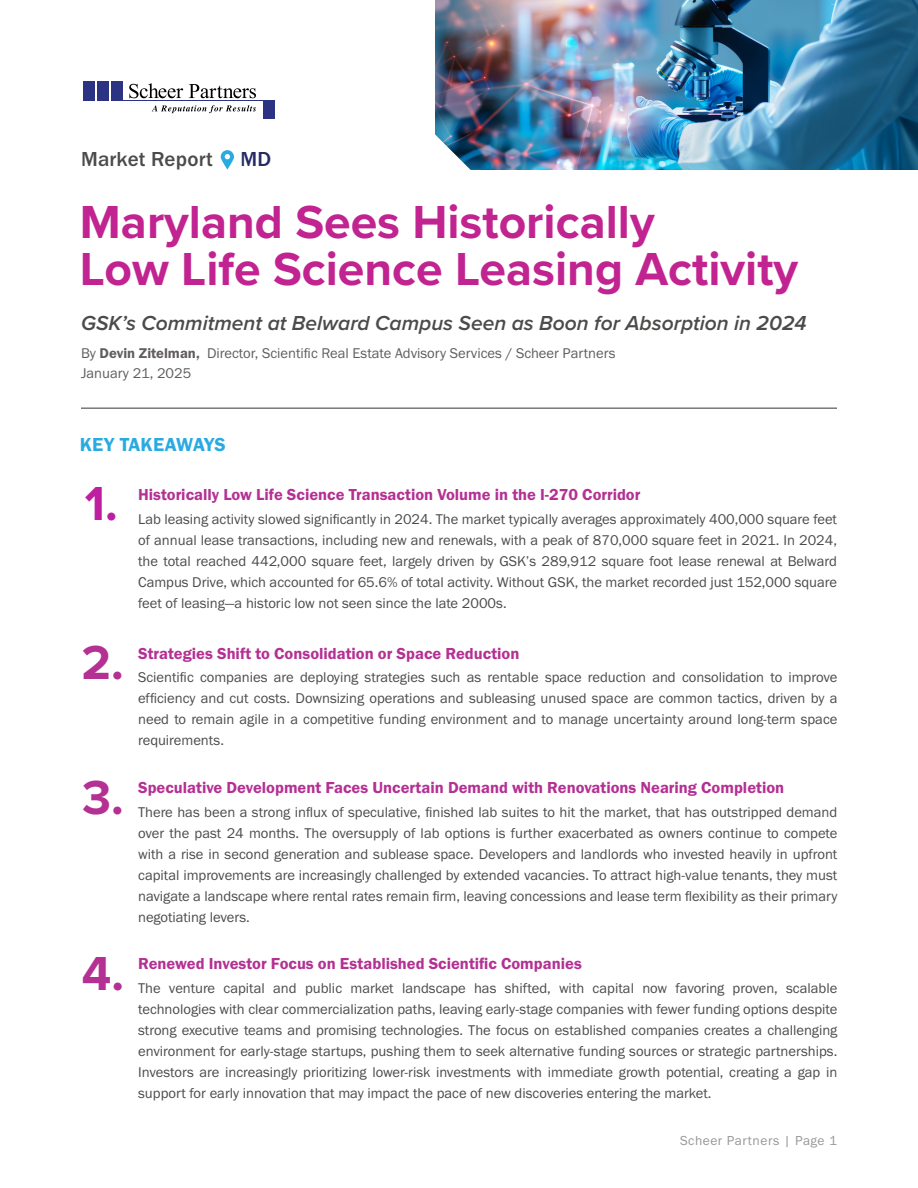
<style>
.page{position:relative;width:918px;height:1188px;background:#fff}
.page>*{position:absolute;margin:0;border:0;box-sizing:border-box;transform-origin:0 0}
.t1{font:700 49.5px "Proxima Nova";color:#b43093}
.t2{font:700 49.5px "Proxima Nova";color:#be1fa1}
.t3{font:700 48px "Proxima Nova";color:#c12490}
.Take_Away_Subhead{font:italic 600 21px "Proxima Nova";color:#4b4b4a}
.t4{font:500 21px "Franklin Gothic URW";letter-spacing:.01em;color:#4b4b4a}
.t5{font:500 21px "Franklin Gothic URW";color:#262a65}
.Subhead{font:19.5px "Franklin Gothic URW Dem";letter-spacing:.005em;color:#29abe2}
.Take_Away_Subhead-2{font:16.5px "Franklin Gothic URW Dem";color:#b43093}
.Take_Away_Subhead-3{font:14.7px/21px "Franklin Gothic URW Boo";color:#4b4b4a;text-align:justify}
.t6{font:14.7px "Franklin Gothic URW Boo";color:#605d5c}
.t7{font:13.5px "Franklin Gothic URW Boo";letter-spacing:.04em;color:#605d5c}
.s1{font-family:"Franklin Gothic URW Dem"}
</style>
<div class="page">
<hr style="left:81px;top:408px;width:756px;height:1px;background:#4b4c4d">
<svg style="left:129px;top:83px;width:54px;height:15px"></svg>
<svg style="left:189px;top:84px;width:67px;height:14px"></svg>
<div style="left:97px;top:81px;width:12px;height:20px;background:#2b3382"></div>
<div style="left:111px;top:81px;width:11px;height:20px;background:#2b3382"></div>
<div style="left:83px;top:81px;width:12px;height:20px;background:#2b3382"></div>
<svg style="left:152px;top:105px;width:104px;height:8px"></svg>
<div style="left:263px;top:100px;width:12px;height:19px;background:#2b3382"></div>
<hr style="left:122px;top:100px;width:153px;height:1px;background:#2b3382">
<svg style="left:221px;top:150px;width:13px;height:20px"></svg>
<img style="left:435px;top:0;width:483px;height:170px">
<svg style="left:435px;top:127px;width:40px;height:43px"></svg>
<p class="t4" style="left:81px;top:146px;width:134px">Market Report</p>
<p class="t5" style="left:241px;top:146px;width:32px">MD</p>
<p class="t3" style="left:80px;top:187px;width:576px">Maryland Sees Historically</p>
<p class="t3" style="left:80px;top:233px;width:720px">Low Life Science Leasing Activity</p>
<p class="Take_Away_Subhead" style="left:81px;top:307px;width:727px">GSK’s Commitment at Belward Campus Seen as Boon for Absorption in 2024</p>
<p class="t6" style="left:81px;top:344px;width:536px">By <span class="s1">Devin Zitelman,</span> Director, Scientific Real Estate Advisory Services / Scheer Partners</p>
<p class="t6" style="left:81px;top:364px;width:112px">January 21, 2025</p>
<p class="Subhead" style="left:80px;top:432px;width:147px">KEY TAKEAWAYS</p>
<p class="t2" style="left:85px;top:467px;width:35px">1.</p>
<p class="Take_Away_Subhead-2" style="left:138px;top:484px;width:504px">Historically Low Life Science Transaction Volume in the I-270 Corridor</p>
<p class="Take_Away_Subhead-3" style="left:138px;top:508px;width:700px">Lab leasing activity slowed significantly in 2024. The market typically averages approximately 400,000 square feet of annual lease transactions, including new and renewals, with a peak of 870,000 square feet in 2021. In 2024, the total reached 442,000 square feet, largely driven by GSK’s 289,912 square foot lease renewal at Belward Campus Drive, which accounted for 65.6% of total activity. Without GSK, the market recorded just 152,000 square feet of leasing—a historic low not seen since the late 2000s.</p>
<p class="t1" style="left:82px;top:626px;width:44px">2.</p>
<p class="Take_Away_Subhead-2" style="left:138px;top:643px;width:383px">Strategies Shift to Consolidation or Space Reduction</p>
<p class="Take_Away_Subhead-3" style="left:138px;top:667px;width:701px">Scientific companies are deploying strategies such as rentable space reduction and consolidation to improve efficiency and cut costs. Downsizing operations and subleasing unused space are common tactics, driven by a need to remain agile in a competitive funding environment and to manage uncertainty around long-term space requirements.</p>
<p class="t1" style="left:82px;top:760px;width:43px">3.</p>
<p class="Take_Away_Subhead-2" style="left:138px;top:777px;width:648px">Speculative Development Faces Uncertain Demand with Renovations Nearing Completion</p>
<p class="Take_Away_Subhead-3" style="left:138px;top:801px;width:701px">There has been a strong influx of speculative, finished lab suites to hit the market, that has outstripped demand over the past 24 months. The oversupply of lab options is further exacerbated as owners continue to compete with a rise in second generation and sublease space. Developers and landlords who invested heavily in upfront capital improvements are increasingly challenged by extended vacancies. To attract high-value tenants, they must navigate a landscape where rental rates remain firm, leaving concessions and lease term flexibility as their primary negotiating levers.</p>
<p class="t1" style="left:82px;top:937px;width:44px">4.</p>
<p class="Take_Away_Subhead-2" style="left:138px;top:954px;width:445px">Renewed Investor Focus on Established Scientific Companies</p>
<p class="Take_Away_Subhead-3" style="left:138px;top:978px;width:701px">The venture capital and public market landscape has shifted, with capital now favoring proven, scalable technologies with clear commercialization paths, leaving early-stage companies with fewer funding options despite strong executive teams and promising technologies. The focus on established companies creates a challenging environment for early-stage startups, pushing them to seek alternative funding sources or strategic partnerships.<br>Investors are increasingly prioritizing lower-risk investments with immediate growth potential, creating a gap in support for early innovation that may impact the pace of new discoveries entering the market.</p>
<p class="t7" style="left:680px;top:1132px;width:158px">Scheer Partners | Page 1</p>
</div>
